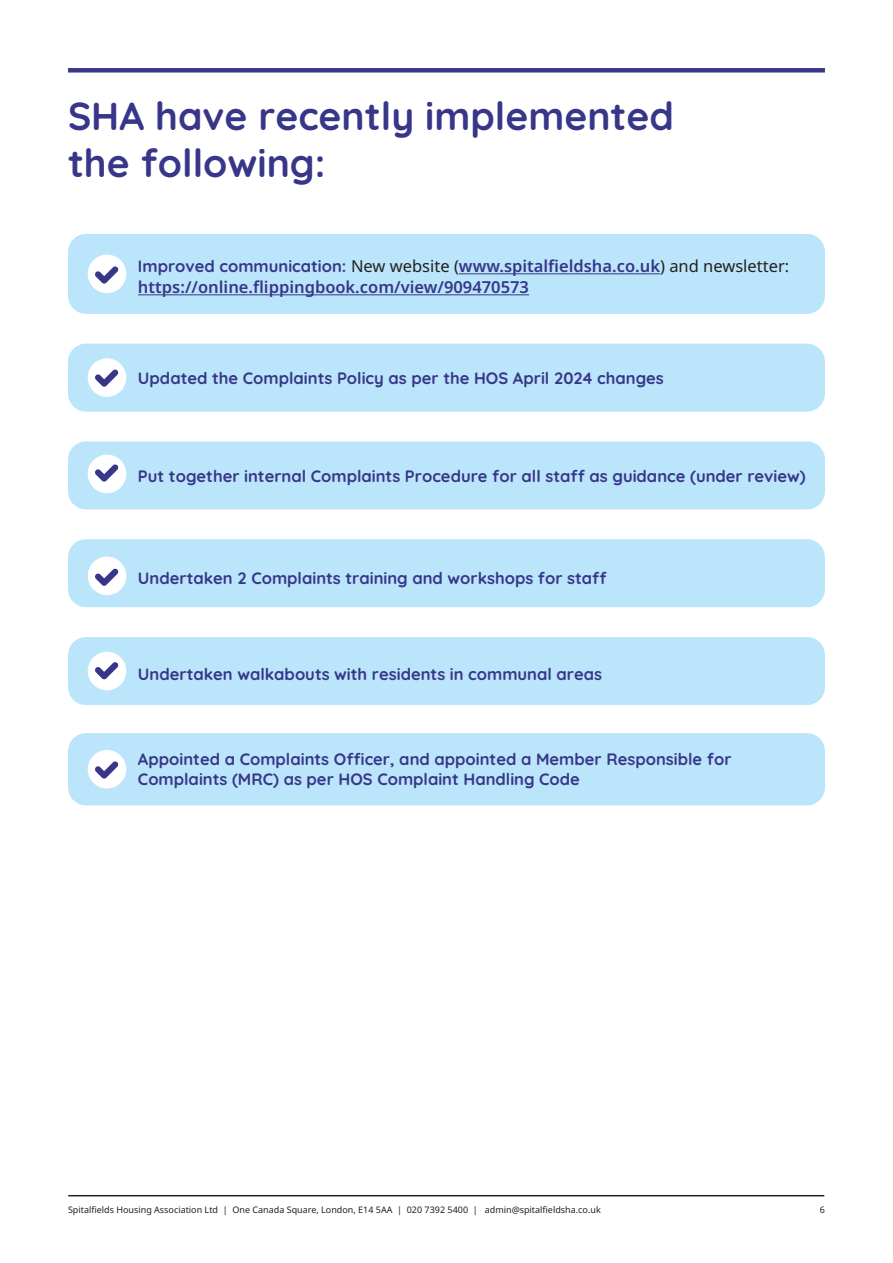
<style>
.page{position:relative;width:893px;height:1263px;background:#fff}
.page>*{position:absolute;margin:0;border:0;box-sizing:border-box;transform-origin:0 0}
.Heading{font:300 39px/46.8px "Quicksand";color:#383689}
.Heading_2{font:300 16.5px/19.8px "Quicksand";color:#383689}
.Heading_2-2{font:16.5px/21px "Noto Sans";color:#383689}
.Text_-_Bold{font:9px "Noto Sans";color:#231f20}
.s1{font-family:"Quicksand";font-weight:300}
.s2{color:#231f20}
</style>
<div class="page">
<div style="left:68px;top:68px;width:757px;height:5px;background:#383689"></div>
<hr style="left:69px;top:1195px;width:755px;height:1px;background:#231f20">
<div style="left:68px;top:234px;width:757px;height:80px;background:#bae5fa;border-radius:18px"></div>
<hr style="left:459px;top:273px;width:201px;height:1px;background:#383689">
<hr style="left:138px;top:294px;width:391px;height:1px;background:#383689">
<div style="left:88px;top:255px;width:38px;height:38px;background:#fff;border-radius:50%"></div>
<svg style="left:95px;top:266px;width:24px;height:18px"></svg>
<div style="left:68px;top:344px;width:757px;height:68px;background:#bae5fa;border-radius:18px"></div>
<div style="left:88px;top:358px;width:38px;height:39px;background:#fff;border-radius:50%"></div>
<svg style="left:95px;top:370px;width:24px;height:17px"></svg>
<div style="left:68px;top:441px;width:757px;height:68px;background:#bae5fa;border-radius:18px"></div>
<div style="left:88px;top:455px;width:38px;height:38px;background:#fff;border-radius:50%"></div>
<svg style="left:95px;top:464px;width:24px;height:18px"></svg>
<div style="left:68px;top:539px;width:757px;height:68px;background:#bae5fa;border-radius:18px"></div>
<div style="left:88px;top:557px;width:38px;height:38px;background:#fff;border-radius:50%"></div>
<svg style="left:95px;top:569px;width:24px;height:17px"></svg>
<div style="left:68px;top:637px;width:757px;height:68px;background:#bae5fa;border-radius:18px"></div>
<div style="left:88px;top:652px;width:38px;height:38px;background:#fff;border-radius:50%"></div>
<svg style="left:95px;top:662px;width:24px;height:17px"></svg>
<div style="left:68px;top:733px;width:757px;height:72px;background:#bae5fa;border-radius:18px"></div>
<div style="left:88px;top:750px;width:38px;height:38px;background:#fff;border-radius:50%"></div>
<svg style="left:95px;top:761px;width:24px;height:17px"></svg>
<p class="Heading" style="left:68px;top:89px;width:607px">SHA have recently implemented the following:</p>
<p class="Heading_2-2" style="left:138px;top:256px;width:653px"><span class="s1">Improved communication:</span> <span class="s2">New website (</span>www.spitalfieldsha.co.uk<span class="s2">) and newsletter: </span>https://online.flippingbook.com/view/909470573</p>
<p class="Heading_2" style="left:138px;top:366px;width:527px">Updated the Complaints Policy as per the HOS April 2024 changes</p>
<p class="Heading_2" style="left:138px;top:464px;width:669px">Put together internal Complaints Procedure for all staff as guidance (under review)</p>
<p class="Heading_2" style="left:138px;top:566px;width:470px">Undertaken 2 Complaints training and workshops for staff</p>
<p class="Heading_2" style="left:138px;top:662px;width:466px">Undertaken walkabouts with residents in communal areas</p>
<p class="Heading_2" style="left:138px;top:748px;width:595px">Appointed a Complaints Officer, and appointed a Member Responsible for<br>Complaints (MRC) as per HOS Complaint Handling Code</p>
<p class="Text_-_Bold" style="left:68px;top:1203px;width:534px">Spitalfields Housing Association Ltd | One Canada Square, London, E14 5AA | 020 7392 5400 | admin@spitalfieldsha.co.uk</p>
<p class="Text_-_Bold" style="left:820px;top:1203px;width:7px">6</p>
</div>
